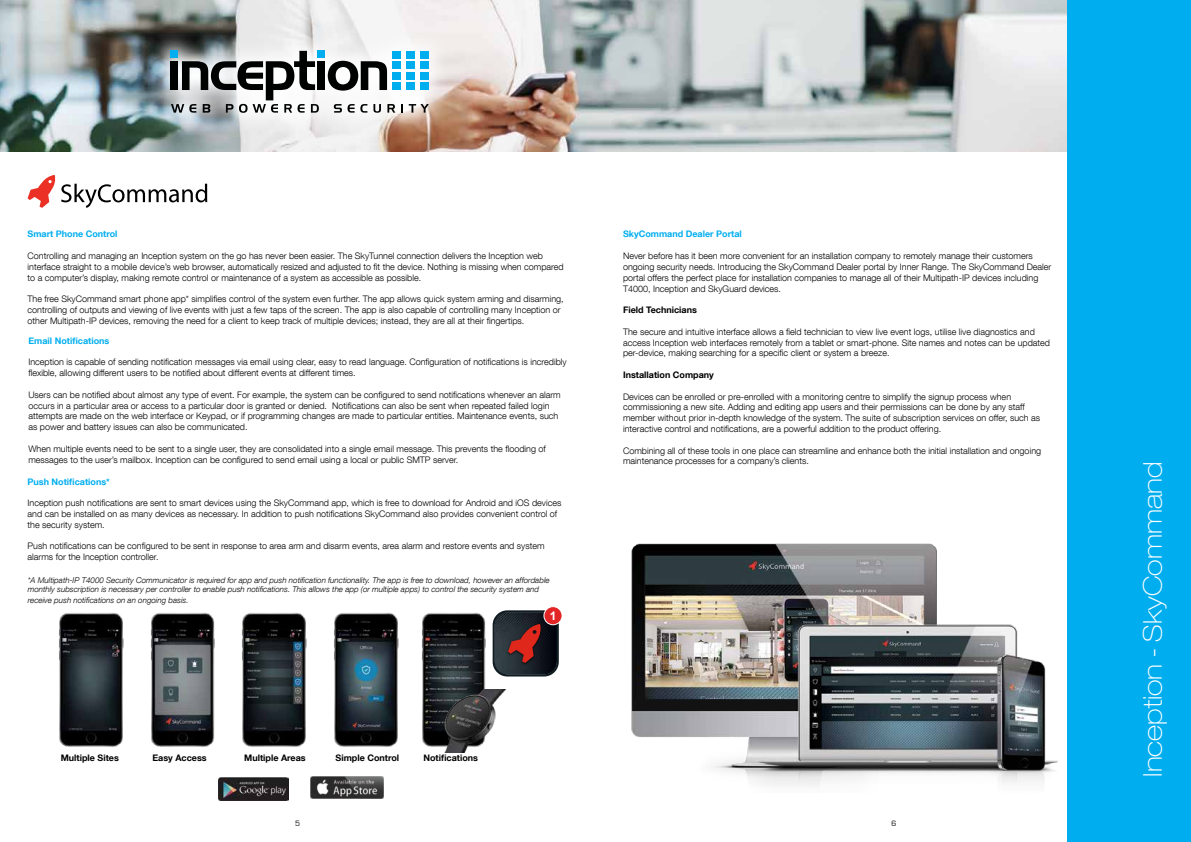
<style>
.page{position:relative;width:1191px;height:842px;background:#fff}
.page>*{position:absolute;margin:0;border:0;box-sizing:border-box;transform-origin:0 0}
.t1{font:100 expanded 26px "Helvetica Neue LT Pro";color:#fff}
.t2{font:700 12px "Arial";color:#fff}
.t3{font:300 9px/10.8px "Helvetica Neue LT Com";color:#000}
.t4{font:700 9px "Helvetica Neue LT Com";color:#000}
.t5{font:700 9px "Helvetica Neue LT Com";color:#00aeef}
.t6{font:italic 300 8px/9.6px "Helvetica Neue LT Com";color:#000}
.t7{font:8px "Eurostile";color:#000}
</style>
<div class="page">
<img style="left:218px;top:777px;width:70px;height:23px">
<img style="left:310px;top:777px;width:74px;height:21px">
<img style="left:242px;top:613px;width:65px;height:134px">
<img style="left:334px;top:613px;width:65px;height:134px">
<img style="left:59px;top:613px;width:65px;height:134px">
<img style="left:151px;top:613px;width:64px;height:134px">
<img style="left:422px;top:613px;width:64px;height:140px">
<img style="left:422px;top:689px;width:83px;height:63px">
<img style="left:0;top:0;width:1067px;height:152px">
<div style="left:1067px;top:0;width:124px;height:842px;background:#00aeef"></div>
<svg style="left:145px;top:27px;width:308px;height:109px"></svg>
<div style="left:170px;top:61px;width:8px;height:29px;background:#000101"></div>
<div style="left:317px;top:61px;width:8px;height:29px;background:#000101"></div>
<svg style="left:328px;top:61px;width:59px;height:30px"></svg>
<div style="left:392px;top:51px;width:9px;height:7px;background:#00aeef"></div>
<div style="left:406px;top:51px;width:9px;height:7px;background:#00aeef"></div>
<div style="left:420px;top:51px;width:9px;height:7px;background:#00aeef"></div>
<div style="left:392px;top:62px;width:9px;height:7px;background:#00aeef"></div>
<div style="left:406px;top:62px;width:9px;height:7px;background:#00aeef"></div>
<div style="left:420px;top:62px;width:9px;height:7px;background:#00aeef"></div>
<div style="left:392px;top:72px;width:9px;height:8px;background:#00aeef"></div>
<div style="left:406px;top:72px;width:9px;height:8px;background:#00aeef"></div>
<div style="left:420px;top:72px;width:9px;height:8px;background:#00aeef"></div>
<div style="left:392px;top:83px;width:9px;height:7px;background:#00aeef"></div>
<div style="left:406px;top:83px;width:9px;height:7px;background:#00aeef"></div>
<div style="left:420px;top:83px;width:9px;height:7px;background:#00aeef"></div>
<svg style="left:171px;top:51px;width:148px;height:62px"></svg>
<svg style="left:334px;top:104px;width:20px;height:9px"></svg>
<svg style="left:360px;top:104px;width:7px;height:9px"></svg>
<svg style="left:373px;top:104px;width:8px;height:9px"></svg>
<svg style="left:387px;top:104px;width:8px;height:9px"></svg>
<svg style="left:401px;top:104px;width:2px;height:9px"></svg>
<svg style="left:409px;top:104px;width:20px;height:9px"></svg>
<div style="left:170px;top:51px;width:8px;height:7px;background:#00aeef"></div>
<div style="left:317px;top:51px;width:8px;height:7px;background:#00aeef"></div>
<svg style="left:492px;top:610px;width:67px;height:66px;background:#412e32"></svg>
<div style="left:544px;top:607px;width:18px;height:18px;background:#e32526;border-radius:50%"></div>
<div style="left:544px;top:606px;width:18px;height:19px;border:1px solid #fff;border-radius:50%"></div>
<svg style="left:28px;top:175px;width:179px;height:33px"></svg>
<img style="left:631px;top:543px;width:427px;height:243px">
<p class="t5" style="left:28px;top:229px;width:92px">Smart Phone Control</p>
<p class="t3" style="left:28px;top:250px;width:537px">Controlling and managing an Inception system on the go has never been easier. The SkyTunnel connection delivers the Inception web interface straight to a mobile device’s web browser, automatically resized and adjusted to fit the device. Nothing is missing when compared to a computer’s display, making remote control or maintenance of a system as accessible as possible.</p>
<p class="t3" style="left:28px;top:293px;width:537px">The free SkyCommand smart phone app* simplifies control of the system even further. The app allows quick system arming and disarming, controlling of outputs and viewing of live events with just a few taps of the screen. The app is also capable of controlling many Inception or other Multipath-IP devices, removing the need for a client to keep track of multiple devices; instead, they are all at their fingertips.</p>
<p class="t5" style="left:28px;top:335px;width:82px">Email Notifications</p>
<p class="t3" style="left:28px;top:357px;width:540px">Inception is capable of sending notification messages via email using clear, easy to read language. Configuration of notifications is incredibly flexible, allowing different users to be notified about different events at different times.</p>
<p class="t3" style="left:28px;top:389px;width:534px">Users can be notified about almost any type of event. For example, the system can be configured to send notifications whenever an alarm occurs in a particular area or access to a particular door is granted or denied. Notifications can also be sent when repeated failed login attempts are made on the web interface or Keypad, or if programming changes are made to particular entities. Maintenance events, such as power and battery issues can also be communicated.</p>
<p class="t3" style="left:28px;top:443px;width:519px">When multiple events need to be sent to a single user, they are consolidated into a single email message. This prevents the flooding of messages to the user’s mailbox. Inception can be configured to send email using a local or public SMTP server.</p>
<p class="t5" style="left:28px;top:476px;width:84px">Push Notifications*</p>
<p class="t3" style="left:28px;top:497px;width:535px">Inception push notifications are sent to smart devices using the SkyCommand app, which is free to download for Android and iOS devices and can be installed on as many devices as necessary. In addition to push notifications SkyCommand also provides convenient control of the security system.</p>
<p class="t3" style="left:28px;top:540px;width:518px">Push notifications can be configured to be sent in response to area arm and disarm events, area alarm and restore events and system alarms for the Inception controller.</p>
<p class="t6" style="left:28px;top:575px;width:523px">*A Multipath-IP T4000 Security Communicator is required for app and push notification functionality. The app is free to download, however an affordable monthly subscription is necessary per controller to enable push notifications. This allows the app (or multiple apps) to control the security system and</p>
<p class="t6" style="left:28px;top:595px;width:162px">receive push notifications on an ongoing basis.</p>
<p class="t4" style="left:61px;top:752px;width:60px">Multiple Sites</p>
<p class="t4" style="left:152px;top:752px;width:56px">Easy Access</p>
<p class="t4" style="left:244px;top:752px;width:63px">Multiple Areas</p>
<p class="t4" style="left:336px;top:752px;width:65px">Simple Control</p>
<p class="t4" style="left:423px;top:752px;width:56px">Notifications</p>
<h2 class="t2" style="left:549px;top:608px;width:8px">1</h2>
<p class="t5" style="left:623px;top:229px;width:120px">SkyCommand Dealer Portal</p>
<p class="t3" style="left:623px;top:250px;width:430px">Never before has it been more convenient for an installation company to remotely manage their customers ongoing security needs. Introducing the SkyCommand Dealer portal by Inner Range. The SkyCommand Dealer portal offers the perfect place for installation companies to manage all of their Multipath-IP devices including T4000, Inception and SkyGuard devices.</p>
<p class="t4" style="left:623px;top:304px;width:75px">Field Technicians</p>
<p class="t3" style="left:623px;top:326px;width:428px">The secure and intuitive interface allows a field technician to view live event logs, utilise live diagnostics and access Inception web interfaces remotely from a tablet or smart-phone. Site names and notes can be updated per-device, making searching for a specific client or system a breeze.</p>
<p class="t4" style="left:623px;top:369px;width:92px">Installation Company</p>
<p class="t3" style="left:623px;top:391px;width:419px">Devices can be enrolled or pre-enrolled with a monitoring centre to simplify the signup process when commissioning a new site. Adding and editing app users and their permissions can be done by any staff member without prior in-depth knowledge of the system. The suite of subscription services on offer, such as interactive control and notifications, are a powerful addition to the product offering.</p>
<p class="t3" style="left:623px;top:445px;width:419px">Combining all of these tools in one place can streamline and enhance both the initial installation and ongoing maintenance processes for a company’s clients.</p>
<p class="t7" style="left:295px;top:819px;width:6px">5</p>
<p class="t7" style="left:891px;top:819px;width:6px">6</p>
<h1 class="t1" style="left:1137px;top:777px;width:317px;rotate:-90deg">Inception - SkyCommand</h1>
</div>
